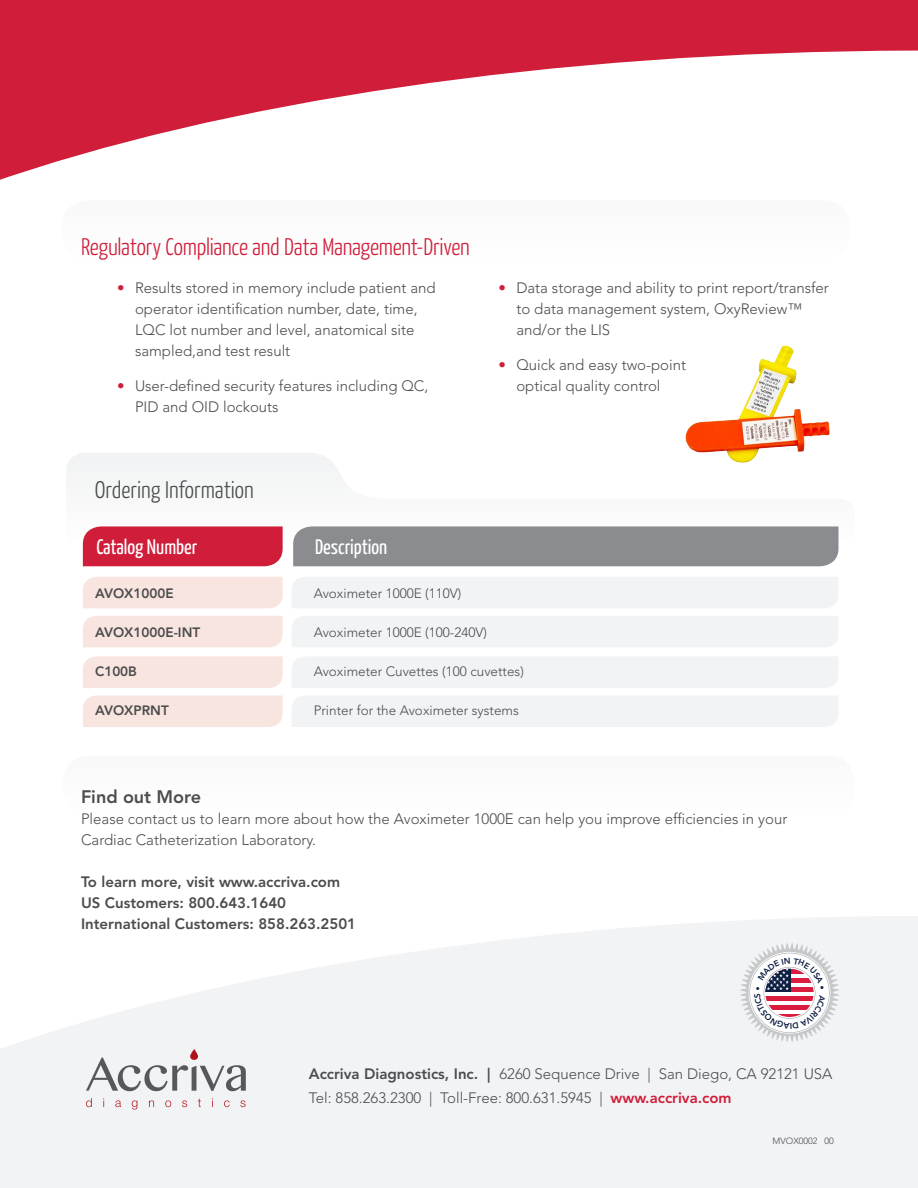
<style>
.page{position:relative;width:918px;height:1188px;background:#fff}
.page>*{position:absolute;margin:0;border:0;box-sizing:border-box;transform-origin:0 0}
.t1{font:300 24px "Yanone Kaffeesatz";letter-spacing:-.01em;color:#d01d39}
.sub_heads{font:300 24px "Yanone Kaffeesatz";color:#4b4c4d}
.t2{font:21px "Yanone Kaffeesatz";color:#fff}
.t3{font:800 18px "Avenir LT Std";color:#4b4c4d}
.t4{font:300 15px/21px "Avenir";color:#4b4c4d}
.t5{font:800 15px "Avenir LT Std";color:#4b4c4d}
.t6{font:300 13.5px "Avenir";color:#4b4c4d}
.t7{font:800 13.5px "Avenir LT Std";color:#4b4c4d}
.t8{font:300 9px "Avenir";color:#4b4c4d}
.s1{color:#d01d39}
.s2{font-family:"Avenir LT Std";font-weight:800}
.s3{font-family:"Avenir LT Std";font-weight:800;color:#d01d39}
</style>
<div class="page">
<svg style="left:0;top:916px;width:918px;height:272px;fill:#f2f3f4"></svg>
<svg style="left:0;top:0;width:918px;height:180px;fill:#d01d39"></svg>
<svg style="left:86px;top:1058px;width:160px;height:33px"></svg>
<svg style="left:190px;top:1049px;width:8px;height:11px"></svg>
<svg style="left:86px;top:1098px;width:6px;height:9px"></svg>
<svg style="left:115px;top:1100px;width:6px;height:7px"></svg>
<svg style="left:132px;top:1100px;width:5px;height:10px"></svg>
<svg style="left:149px;top:1100px;width:5px;height:7px"></svg>
<svg style="left:165px;top:1100px;width:6px;height:7px"></svg>
<svg style="left:182px;top:1100px;width:5px;height:7px"></svg>
<svg style="left:198px;top:1099px;width:3px;height:8px"></svg>
<svg style="left:224px;top:1100px;width:6px;height:7px"></svg>
<svg style="left:240px;top:1100px;width:6px;height:7px"></svg>
<div style="left:62px;top:200px;width:788px;height:61px;background:#fbfbfc;border-radius:27px"></div>
<div style="left:63px;top:756px;width:792px;height:60px;background:#fbfbfc;border-radius:27px"></div>
<div style="left:83px;top:695px;width:200px;height:32px;background:#f9e5e0"></div>
<div style="left:292px;top:696px;width:546px;height:31px;background:#f2f3f4"></div>
<div style="left:67px;top:453px;width:275px;height:90px;background:#f6f7f8"></div>
<div style="left:83px;top:526px;width:200px;height:40px;background:#d01d39"></div>
<div style="left:83px;top:656px;width:200px;height:32px;background:#f9e5e0"></div>
<div style="left:292px;top:657px;width:546px;height:31px;background:#f2f3f4"></div>
<div style="left:83px;top:616px;width:200px;height:31px;background:#f9e5e0"></div>
<div style="left:292px;top:616px;width:546px;height:31px;background:#f2f3f4"></div>
<div style="left:293px;top:526px;width:546px;height:40px;background:#8a8c8f"></div>
<div style="left:292px;top:577px;width:546px;height:31px;background:#f2f3f4"></div>
<div style="left:83px;top:577px;width:200px;height:31px;background:#f9e5e0"></div>
<img style="left:685px;top:345px;width:145px;height:118px">
<svg style="left:739px;top:942px;width:101px;height:101px"></svg>
<p class="t1" style="left:81px;top:232px;width:390px">Regulatory Compliance and Data Management-Driven</p>
<p class="t4" style="left:135px;top:278px;width:302px;text-indent:-18px"><span class="s1">•</span> Results stored in memory include patient and operator identification number, date, time, LQC lot number and level, anatomical site sampled,and test result</p>
<p class="t4" style="left:135px;top:375px;width:295px;text-indent:-18px"><span class="s1">•</span> User-defined security features including QC,<br>PID and OID lockouts</p>
<p class="t4" style="left:516px;top:278px;width:314px;text-indent:-18px"><span class="s1">•</span> Data storage and ability to print report/transfer to data management system, OxyReview™ and/or the LIS</p>
<p class="t4" style="left:498px;top:354px;width:189px;text-align:center"><span class="s1">•</span> Quick and easy two-point optical quality control</p>
<p class="sub_heads" style="left:95px;top:475px;width:160px">Ordering Information</p>
<p class="t2" style="left:96px;top:534px;width:102px">Catalog Number</p>
<p class="t2" style="left:315px;top:534px;width:74px">Description</p>
<p class="t7" style="left:95px;top:586px;width:80px">AVOX1000E</p>
<p class="t6" style="left:314px;top:586px;width:149px">Avoximeter 1000E (110V)</p>
<p class="t7" style="left:95px;top:625px;width:107px">AVOX1000E-INT</p>
<p class="t6" style="left:314px;top:625px;width:175px">Avoximeter 1000E (100-240V)</p>
<p class="t7" style="left:95px;top:663px;width:43px">C100B</p>
<p class="t6" style="left:314px;top:663px;width:212px">Avoximeter Cuvettes (100 cuvettes)</p>
<p class="t7" style="left:95px;top:702px;width:75px">AVOXPRNT</p>
<p class="t6" style="left:314px;top:702px;width:207px">Printer for the Avoximeter systems</p>
<p class="t3" style="left:81px;top:786px;width:122px">Find out More</p>
<p class="t4" style="left:81px;top:809px;width:708px">Please contact us to learn more about how the Avoximeter 1000E can help you improve efficiencies in your<br>Cardiac Catheterization Laboratory.</p>
<p class="t5" style="left:81px;top:873px;width:261px">To learn more, visit www.accriva.com</p>
<p class="t5" style="left:81px;top:894px;width:207px">US Customers: 800.643.1640</p>
<p class="t5" style="left:81px;top:915px;width:277px">International Customers: 858.263.2501</p>
<p class="t4" style="left:309px;top:1063px;width:525px"><span class="s2">Accriva Diagnostics, Inc. |</span> 6260 Sequence Drive | San Diego, CA 92121 USA</p>
<p class="t4" style="left:309px;top:1087px;width:424px">Tel: 858.263.2300 | Toll-Free: 800.631.5945 | <span class="s3">www.accriva.com</span></p>
<p class="t8" style="left:773px;top:1135px;width:63px">MVOX0002 00</p>
</div>
